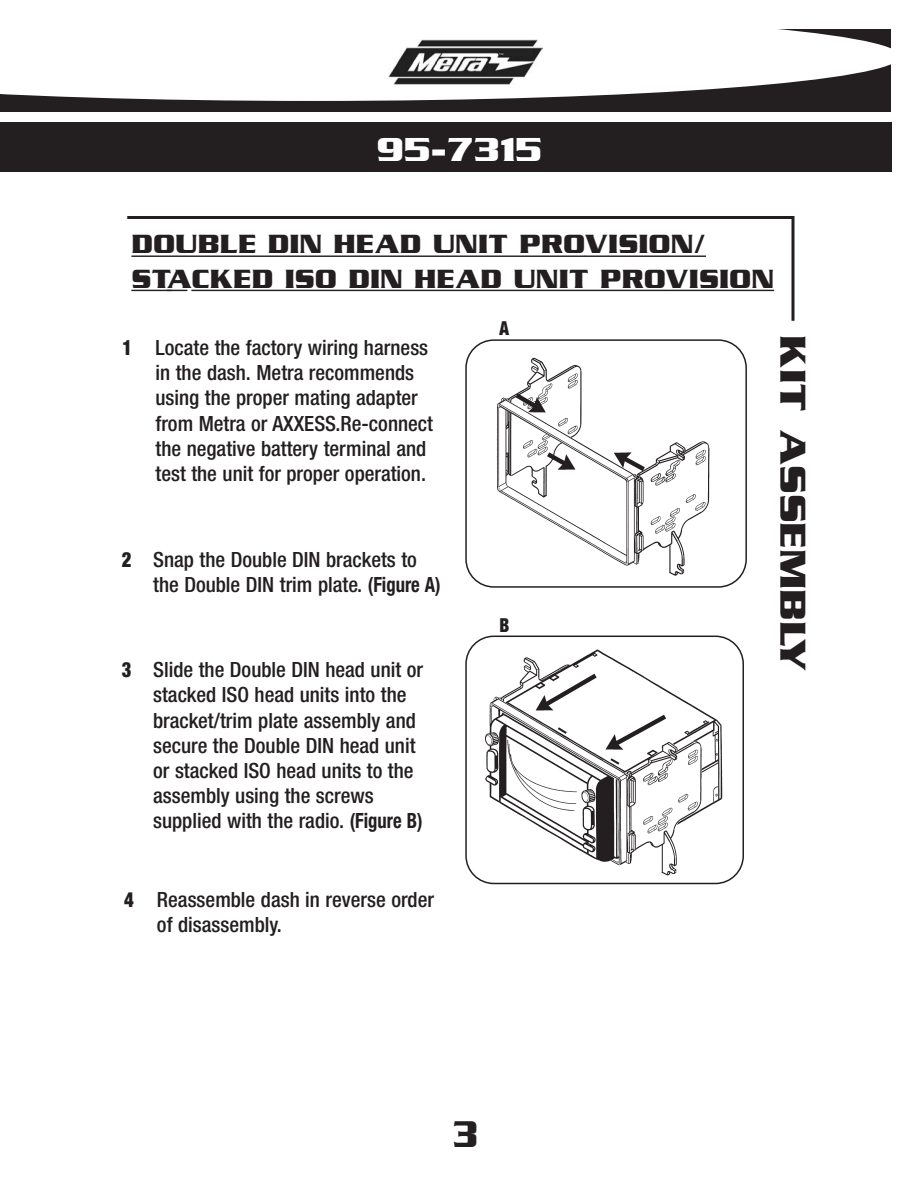
<style>
.page{position:relative;width:918px;height:1188px;background:#fff}
.page>*{position:absolute;margin:0;border:0;box-sizing:border-box;transform-origin:0 0}
.t1{font:700 40.2px "Serpentine ICG";color:#231f20;scale:.87 1}
.t2{font:700 39px "Serpentine ICG";color:#231f20;scale:1.05 1}
.t3{font:700 36px "Serpentine ICG";color:#fff}
.t4{font:700 28.5px/34.2px "Serpentine ICG";color:#231f20}
.t5{font:500 condensed 21px/25.2px "Helvetica Neue";color:#231f20}
.t6{font:900 condensed 21px "Helvetica Neue";color:#231f20;scale:.89 1}
.t7{font:900 condensed 19.35px "Helvetica Neue";color:#231f20;scale:.89 1}
.s1{font-weight:700}
</style>
<div class="page">
<div style="left:0;top:29px;width:891px;height:82px;background:#231f20"></div>
<svg style="left:0;top:29px;width:891px;height:72px;background:#e2e2e2"></svg>
<div style="left:372px;top:28px;width:190px;height:59px;background:#fff"></div>
<img style="left:388px;top:39px;width:154px;height:46px">
<div style="left:0;top:122px;width:891px;height:50px;background:#231f20"></div>
<hr style="left:127px;top:216px;width:667px;height:3px;background:#231f20">
<hr style="left:791px;top:216px;width:3px;height:105px;background:#231f20">
<svg style="left:465px;top:339px;width:282px;height:249px"></svg>
<hr style="left:131px;top:256px;width:454px;height:1px;background:#231f20">
<hr style="left:585px;top:256px;width:121px;height:1px;background:#231f20">
<hr style="left:131px;top:290px;width:41px;height:1px;background:#231f20">
<svg style="left:172px;top:290px;width:15px;height:1px"></svg>
<hr style="left:191px;top:290px;width:475px;height:1px;background:#231f20">
<hr style="left:665px;top:290px;width:109px;height:1px;background:#231f20">
<svg style="left:465px;top:636px;width:279px;height:248px"></svg>
<h3 class="t3" style="left:377px;top:127px;width:167px">95-7315</h3>
<h3 class="t4" style="left:131px;top:226px;width:644px">DOUBLE DIN HEAD UNIT PROVISION/<br>STACKED ISO DIN HEAD UNIT PROVISION</h3>
<p class="t7" style="left:500px;top:322px;width:12px">A</p>
<p class="t6" style="left:123px;top:340px;width:12px">1</p>
<p class="t5" style="left:155px;top:337px;width:279px">Locate the factory wiring harness in the dash. Metra recommends using the proper mating adapter from Metra or AXXESS.Re-connect the negative battery terminal and test the unit for proper operation.</p>
<p class="t6" style="left:122px;top:552px;width:12px">2</p>
<p class="t5" style="left:153px;top:548px;width:289px">Snap the Double DIN brackets to the Double DIN trim plate. <span class="s1">(Figure A)</span></p>
<p class="t7" style="left:499px;top:618px;width:13px">B</p>
<p class="t6" style="left:122px;top:662px;width:12px">3</p>
<p class="t5" style="left:153px;top:659px;width:272px">Slide the Double DIN head unit or stacked ISO head units into the bracket/trim plate assembly and secure the Double DIN head unit or stacked ISO head units to the assembly using the screws supplied with the radio. <span class="s1">(Figure B)</span></p>
<h2 class="t2" style="left:817px;top:335px;width:322px;rotate:90deg">KIT ASSEMBLY</h2>
<p class="t6" style="left:124px;top:892px;width:12px">4</p>
<p class="t5" style="left:157px;top:889px;width:279px">Reassemble dash in reverse order of disassembly.</p>
<h1 class="t1" style="left:453px;top:1110px;width:31px">3</h1>
</div>
